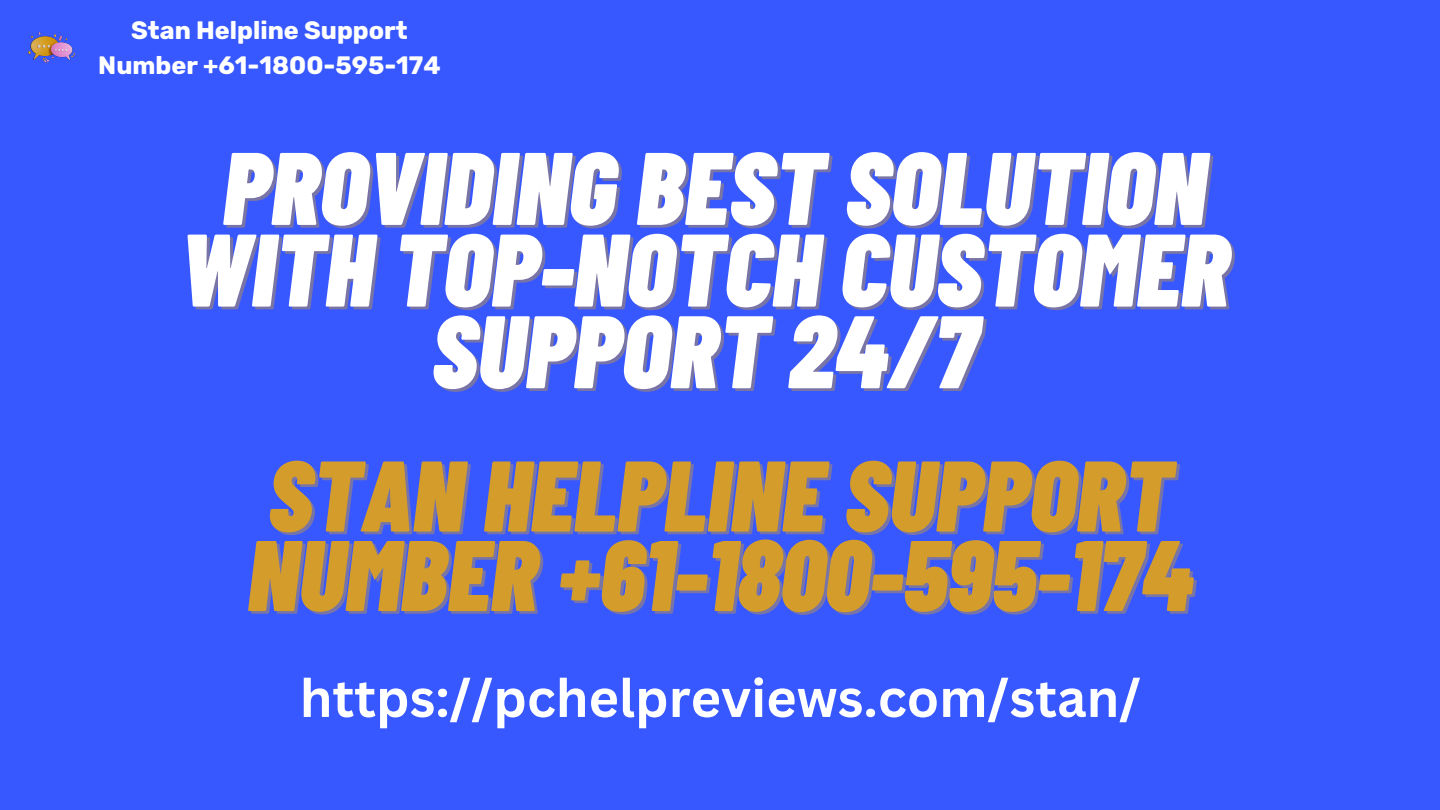
<style>
.page{position:relative;width:1440px;height:810px;background:#3858ff}
.page>*{position:absolute;margin:0;border:0;box-sizing:border-box;transform-origin:0 0}
.t1{font:italic 900 102.8px/81.7px "Barlow Condensed";color:#fff;text-align:center}
.t2{font:italic 900 100.1px/79.5px "Barlow Condensed";color:#d49d2b}
.t3{font:700 52px "Canva Sans";color:#fff}
.t4{font:700 25.1px/34.5px "Rubik";color:#fff;text-align:center}
</style>
<div class="page">
<img style="left:29px;top:32px;width:45px;height:31px">
<p class="t4" style="left:98px;top:13px;width:344px">Stan Helpline Support<br>Number +61-1800-595-174</p>
<p class="t1" style="left:179px;top:143px;width:1052px">PROVIDING BEST SOLUTION<br>WITH TOP-NOTCH CUSTOMER<br>SUPPORT 24/7</p>
<p class="t2" style="left:247px;top:452px;width:947px">STAN HELPLINE SUPPORT<br>NUMBER +61-1800-595-174</p>
<p class="t3" style="left:300px;top:661px;width:843px">https://pchelpreviews.com/stan/</p>
</div>
